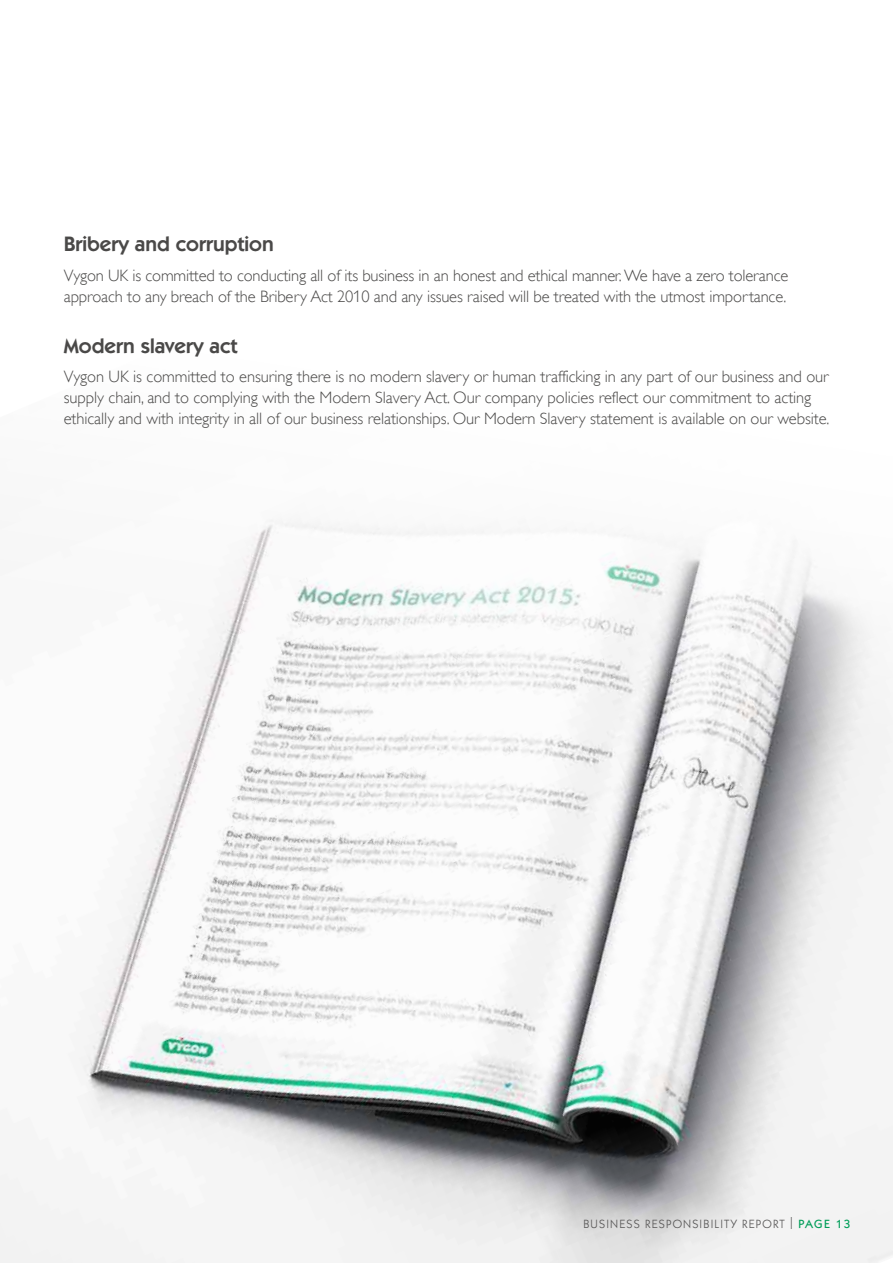
<style>
.page{position:relative;width:893px;height:1263px;background:#fff}
.page>*{position:absolute;margin:0;border:0;box-sizing:border-box;transform-origin:0 0}
.t1{font:600 21px "ITC Kabel Std";color:#4a4948}
.t2{font:300 16.5px/21px "Gill Alt One";letter-spacing:-.005em;color:#4a4948}
.t3{font:12px "ITC Kabel Std";letter-spacing:.1em;color:#575656}
.s1{font-weight:500;color:#009d58}
</style>
<div class="page">
<img style="left:0;top:520px;width:893px;height:743px">
<p class="t1" style="left:64px;top:235px;width:211px">Bribery and corruption</p>
<p class="t2" style="left:64px;top:266px;width:726px">Vygon UK is committed to conducting all of its business in an honest and ethical manner. We have a zero tolerance approach to any breach of the Bribery Act 2010 and any issues raised will be treated with the utmost importance.</p>
<p class="t1" style="left:64px;top:337px;width:175px">Modern slavery act</p>
<p class="t2" style="left:64px;top:367px;width:767px">Vygon UK is committed to ensuring there is no modern slavery or human trafficking in any part of our business and our supply chain, and to complying with the Modern Slavery Act. Our company policies reflect our commitment to acting ethically and with integrity in all of our business relationships. Our Modern Slavery statement is available on our website.</p>
<p class="t3" style="left:583px;top:1219px;width:268px">BUSINESS RESPONSIBILITY REPORT | <span class="s1">PAGE 13</span></p>
</div>
